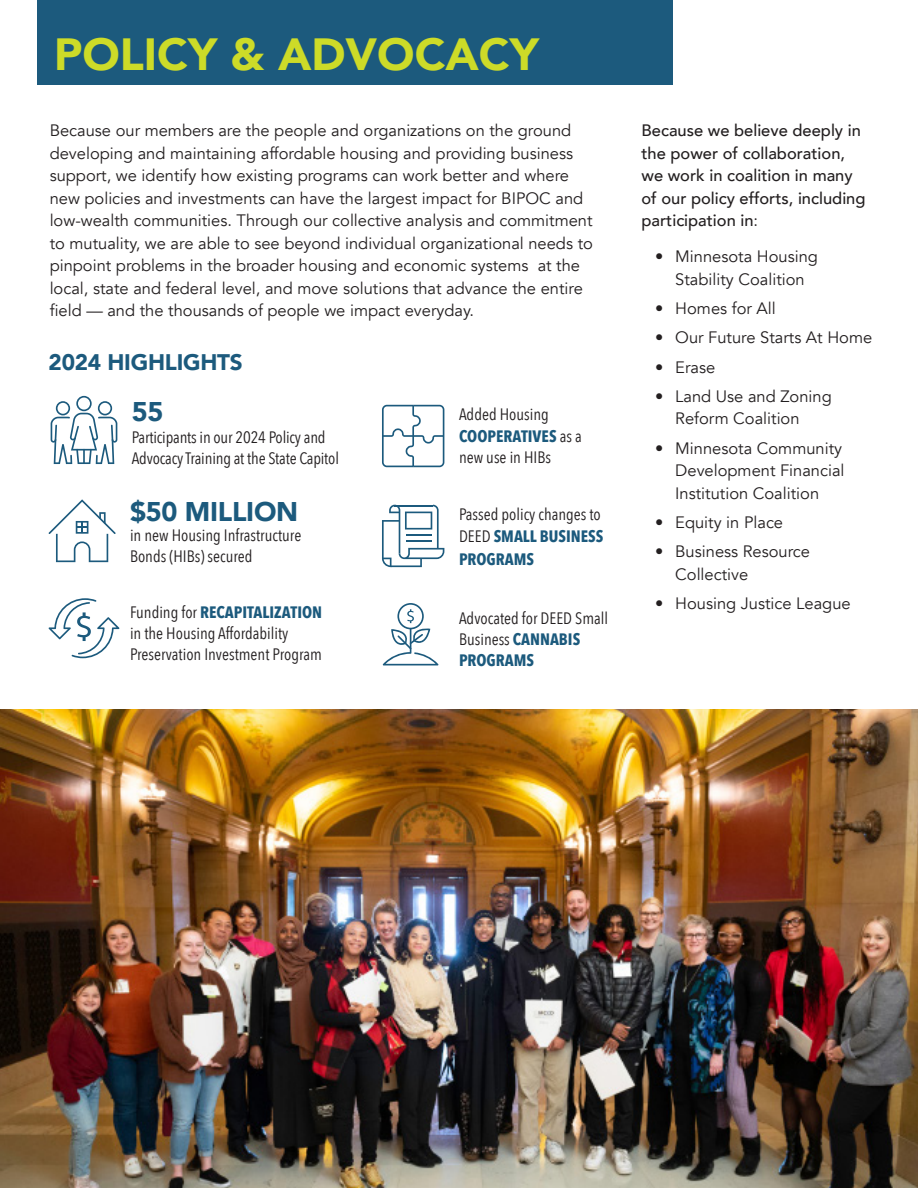
<style>
.page{position:relative;width:918px;height:1188px;background:#fff}
.page>*{position:absolute;margin:0;border:0;box-sizing:border-box;transform-origin:0 0}
.t1{font:900 45px "Avenir";color:#cddb28}
.t2{font:900 27px "Avenir";letter-spacing:-.01em;color:#1c5a7d}
.t3{font:900 22.5px "Avenir";letter-spacing:-.01em;color:#1c5a7d}
.t4{font:16.5px/22.5px "Avenir";color:#231f20}
.t5{font:16.5px/21px "Avenir Next Condensed";color:#231f20}
.t6{font:500 16.5px/22.5px "Avenir";color:#231f20}
.s1{font-weight:700;color:#1c5a7d}
.s2{font-weight:400}
</style>
<div class="page">
<div style="left:38px;top:0;width:635px;height:85px;background:#1c5a7d"></div>
<img style="left:0;top:709px;width:918px;height:479px">
<svg style="left:51px;top:396px;width:66px;height:68px"></svg>
<svg style="left:49px;top:598px;width:70px;height:60px"></svg>
<svg style="left:49px;top:499px;width:67px;height:63px"></svg>
<svg style="left:382px;top:405px;width:62px;height:62px"></svg>
<svg style="left:382px;top:505px;width:62px;height:62px"></svg>
<svg style="left:383px;top:603px;width:55px;height:62px"></svg>
<p class="t1" style="left:54px;top:15px;width:486px">POLICY &amp; ADVOCACY</p>
<p class="t4" style="left:50px;top:120px;width:545px">Because our members are the people and organizations on the ground developing and maintaining affordable housing and providing business support, we identify how existing programs can work better and where new policies and investments can have the largest impact for BIPOC and low-wealth communities. Through our collective analysis and commitment to mutuality, we are able to see beyond individual organizational needs to pinpoint problems in the broader housing and economic systems at the local, state and federal level, and move solutions that advance the entire field — and the thousands of people we impact everyday.</p>
<p class="t3" style="left:49px;top:343px;width:196px">2024 HIGHLIGHTS</p>
<p class="t2" style="left:132px;top:389px;width:33px">55</p>
<p class="t5" style="left:132px;top:426px;width:209px">Participants in our 2024 Policy and<br>Advocacy Training at the State Capitol</p>
<p class="t2" style="left:130px;top:489px;width:170px">$50 MILLION</p>
<p class="t5" style="left:130px;top:524px;width:173px">in new Housing Infrastructure<br>Bonds (HIBs) secured</p>
<p class="t5" style="left:130px;top:601px;width:194px">Funding for <span class="s1">RECAPITALIZATION </span>in the Housing Affordability<br>Preservation Investment Program</p>
<p class="t5" style="left:459px;top:402px;width:124px;line-height:22.5px">Added Housing<br><span class="s1">COOPERATIVES</span> as a</p>
<p class="t5" style="left:459px;top:446px;width:94px">new use in HIBs</p>
<p class="t5" style="left:459px;top:502px;width:146px;line-height:22.5px">Passed policy changes to<br>DEED <span class="s1">SMALL BUSINESS<br>PROGRAMS</span></p>
<p class="t5" style="left:459px;top:607px;width:151px">Advocated for DEED Small<br>Business <span class="s1">CANNABIS<br>PROGRAMS</span></p>
<p class="t6" style="left:642px;top:118px;width:226px">Because we believe deeply in the power of collaboration, we work in coalition in many of our policy efforts, including participation in<span class="s2">:</span></p>
<p class="t4" style="left:655px;top:246px;width:164px;text-align:center">• Minnesota Housing<br>Stability Coalition</p>
<p class="t4" style="left:655px;top:298px;width:122px">• Homes for All</p>
<p class="t4" style="left:655px;top:327px;width:219px">• Our Future Starts At Home</p>
<p class="t4" style="left:655px;top:356px;width:62px">• Erase</p>
<p class="t4" style="left:675px;top:385px;width:158px;text-indent:-20px">• Land Use and Zoning<br>Reform Coalition</p>
<p class="t4" style="left:675px;top:437px;width:171px;text-indent:-20px">• Minnesota Community<br>Development Financial<br>Institution Coalition</p>
<p class="t4" style="left:655px;top:511px;width:130px">• Equity in Place</p>
<p class="t4" style="left:675px;top:541px;width:136px;text-indent:-20px">• Business Resource<br>Collective</p>
<p class="t4" style="left:655px;top:592px;width:197px">• Housing Justice League</p>
</div>
